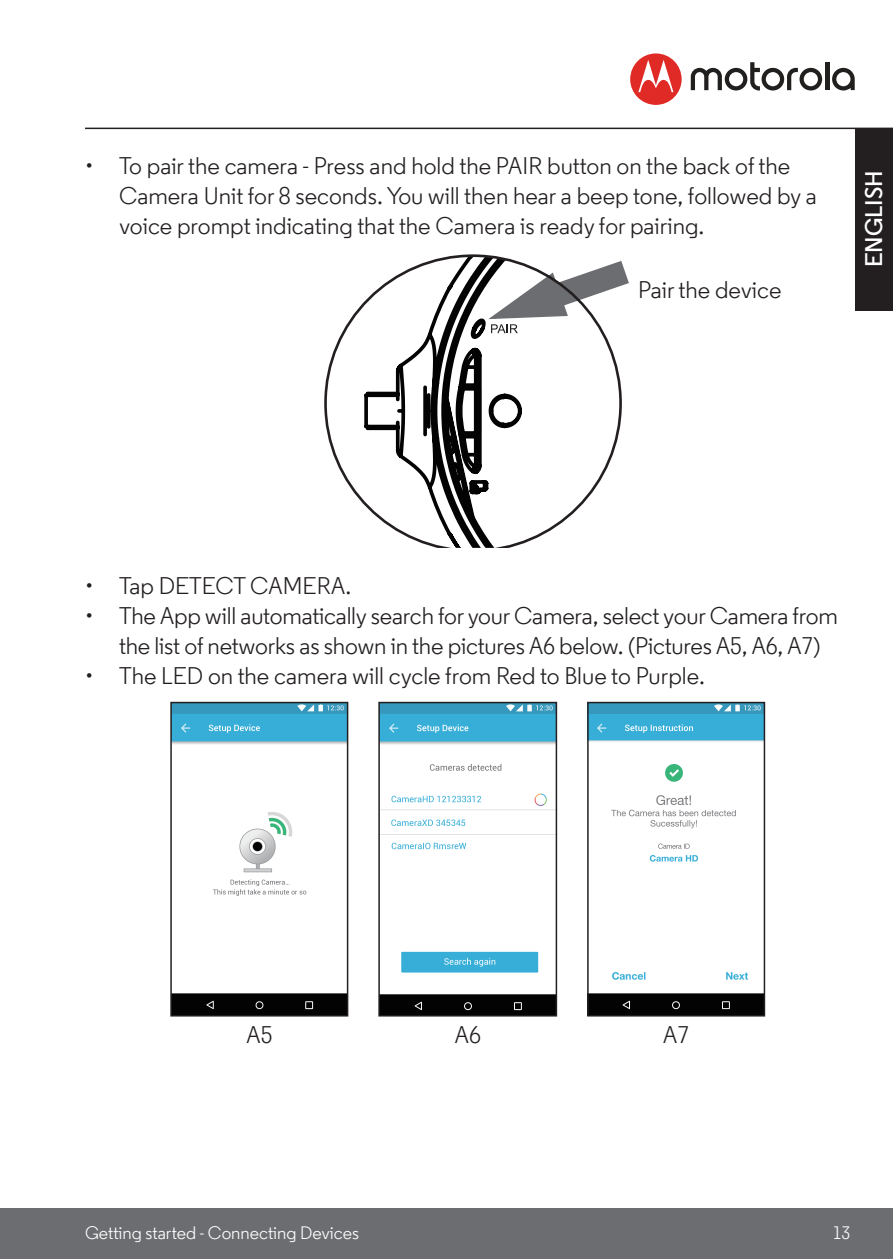
<style>
.page{position:relative;width:893px;height:1259px;background:#fff}
.page>*{position:absolute;margin:0;border:0;box-sizing:border-box;transform-origin:0 0}
.t1{font:24px/30px "Moto Sans";color:#231f20}
.t2{font:600 24px "Moto Sans";color:#fff}
.t3{font:18px "Moto Sans";color:#fff}
</style>
<div class="page">
<div style="left:0;top:1208px;width:893px;height:51px;background:#6c6d70"></div>
<hr style="left:85px;top:128px;width:808px;height:1px;background:#231f20">
<div style="left:855px;top:128px;width:38px;height:182px;background:#231f20"></div>
<div style="left:630px;top:53px;width:52px;height:52px;background:#e02a26;border-radius:50%"></div>
<svg style="left:638px;top:60px;width:35px;height:32px"></svg>
<svg style="left:832px;top:68px;width:23px;height:22px"></svg>
<hr style="left:825px;top:62px;width:4px;height:28px;background:#221f1f">
<svg style="left:691px;top:62px;width:131px;height:28px"></svg>
<svg style="left:622px;top:263px;width:7px;height:23px"></svg>
<svg style="left:324px;top:254px;width:298px;height:294px"></svg>
<img style="left:173px;top:705px;width:172px;height:308px">
<div style="left:170px;top:702px;width:178px;height:314px;border:2px solid #231f20"></div>
<img style="left:381px;top:705px;width:173px;height:308px">
<div style="left:378px;top:702px;width:179px;height:314px;border:2px solid #231f20"></div>
<img style="left:590px;top:705px;width:172px;height:308px">
<div style="left:587px;top:702px;width:178px;height:314px;border:2px solid #231f20"></div>
<p class="t1" style="left:119px;top:150px;width:699px;text-indent:-34px">• To pair the camera - Press and hold the PAIR button on the back of the<br>Camera Unit for 8 seconds. You will then hear a beep tone, followed by a voice prompt indicating that the Camera is ready for pairing.</p>
<p class="t1" style="left:638px;top:275px;width:145px">Pair the device</p>
<p class="t2" style="left:859px;top:267px;width:98px;rotate:-90deg">ENGLISH</p>
<p class="t1" style="left:85px;top:570px;width:268px">• Tap DETECT CAMERA.</p>
<p class="t1" style="left:119px;top:600px;width:720px;text-indent:-34px">• The App will automatically search for your Camera, select your Camera from the list of networks as shown in the pictures A6 below. (Pictures A5, A6, A7)</p>
<p class="t1" style="left:85px;top:660px;width:621px">• The LED on the camera will cycle from Red to Blue to Purple.</p>
<p class="t1" style="left:246px;top:1019px;width:28px">A5</p>
<p class="t1" style="left:454px;top:1019px;width:28px">A6</p>
<p class="t1" style="left:663px;top:1019px;width:28px">A7</p>
<p class="t3" style="left:85px;top:1221px;width:275px">Getting started - Connecting Devices</p>
<p class="t3" style="left:833px;top:1222px;width:19px">13</p>
</div>
